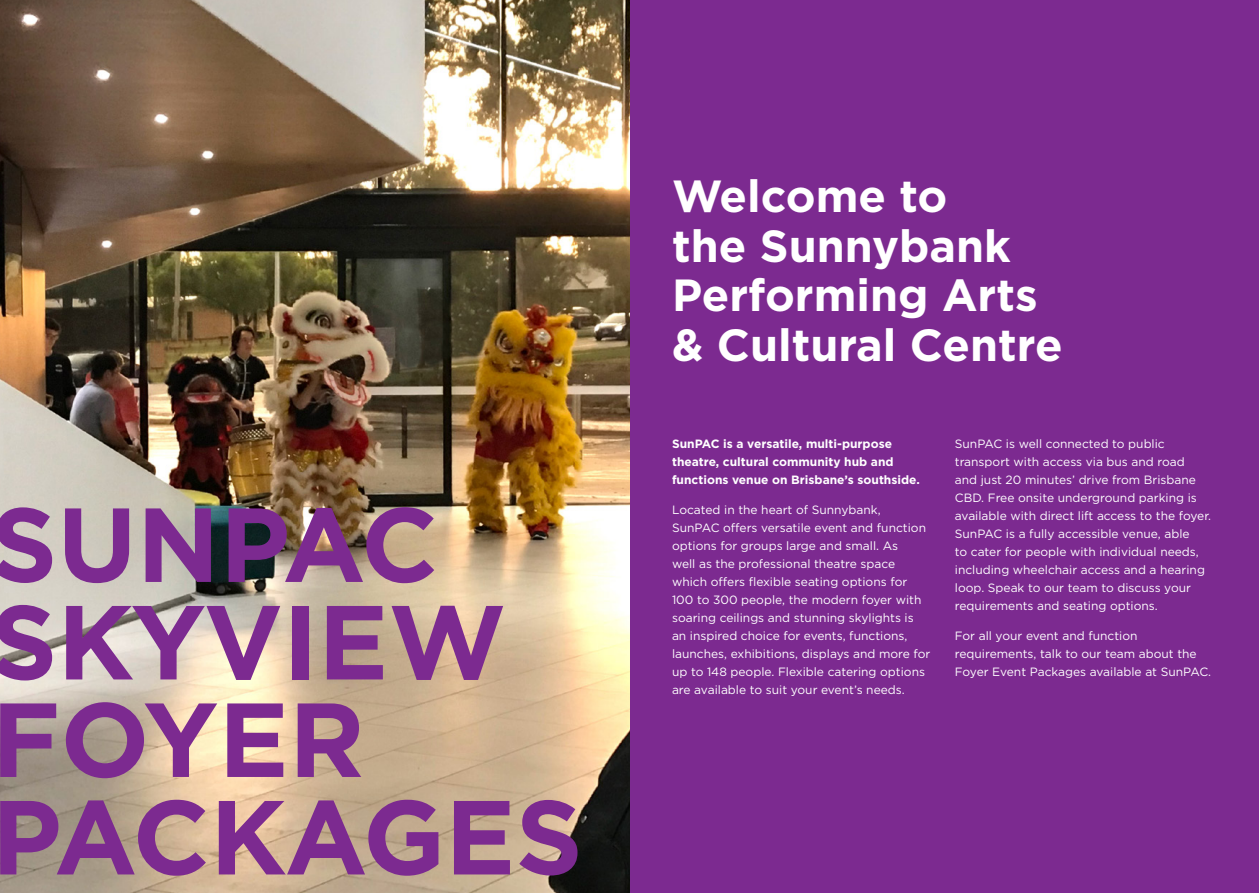
<style>
.page{position:relative;width:1259px;height:893px;background:#fff}
.page>*{position:absolute;margin:0;border:0;box-sizing:border-box;transform-origin:0 0}
.t1{font:700 105px/97.5px "Gotham";color:#7c2a90}
.t2{font:700 45px/49.5px "Gotham";color:#fff}
.t3{font:12px/18px "Gotham";color:#fff}
.t4{font:700 12px/18px "Gotham";color:#fff}
</style>
<div class="page">
<div style="left:629px;top:0;width:630px;height:893px;background:#7c2a90"></div>
<img style="left:0;top:0;width:629px;height:893px">
<p class="t1" style="left:-10px;top:495px;width:594px">SUNPAC<br>SKYVIEW<br>FOYER<br>PACKAGES</p>
<p class="t2" style="left:672px;top:172px;width:392px">Welcome to<br>the Sunnybank<br>Performing Arts &amp; Cultural Centre</p>
<p class="t4" style="left:672px;top:434px;width:249px">SunPAC is a versatile, multi-purpose theatre, cultural community hub and functions venue on Brisbane’s southside.</p>
<p class="t3" style="left:672px;top:501px;width:260px">Located in the heart of Sunnybank, SunPAC offers versatile event and function options for groups large and small. As<br>well as the professional theatre space which offers flexible seating options for 100 to 300 people, the modern foyer with soaring ceilings and stunning skylights is an inspired choice for events, functions, launches, exhibitions, displays and more for up to 148 people. Flexible catering options are available to suit your event’s needs.</p>
<p class="t3" style="left:955px;top:434px;width:258px">SunPAC is well connected to public transport with access via bus and road<br>and just 20 minutes’ drive from Brisbane CBD. Free onsite underground parking is available with direct lift access to the foyer.<br>SunPAC is a fully accessible venue, able<br>to cater for people with individual needs, including wheelchair access and a hearing loop. Speak to our team to discuss your requirements and seating options.</p>
<p class="t3" style="left:955px;top:627px;width:258px">For all your event and function requirements, talk to our team about the<br>Foyer Event Packages available at SunPAC.</p>
</div>
